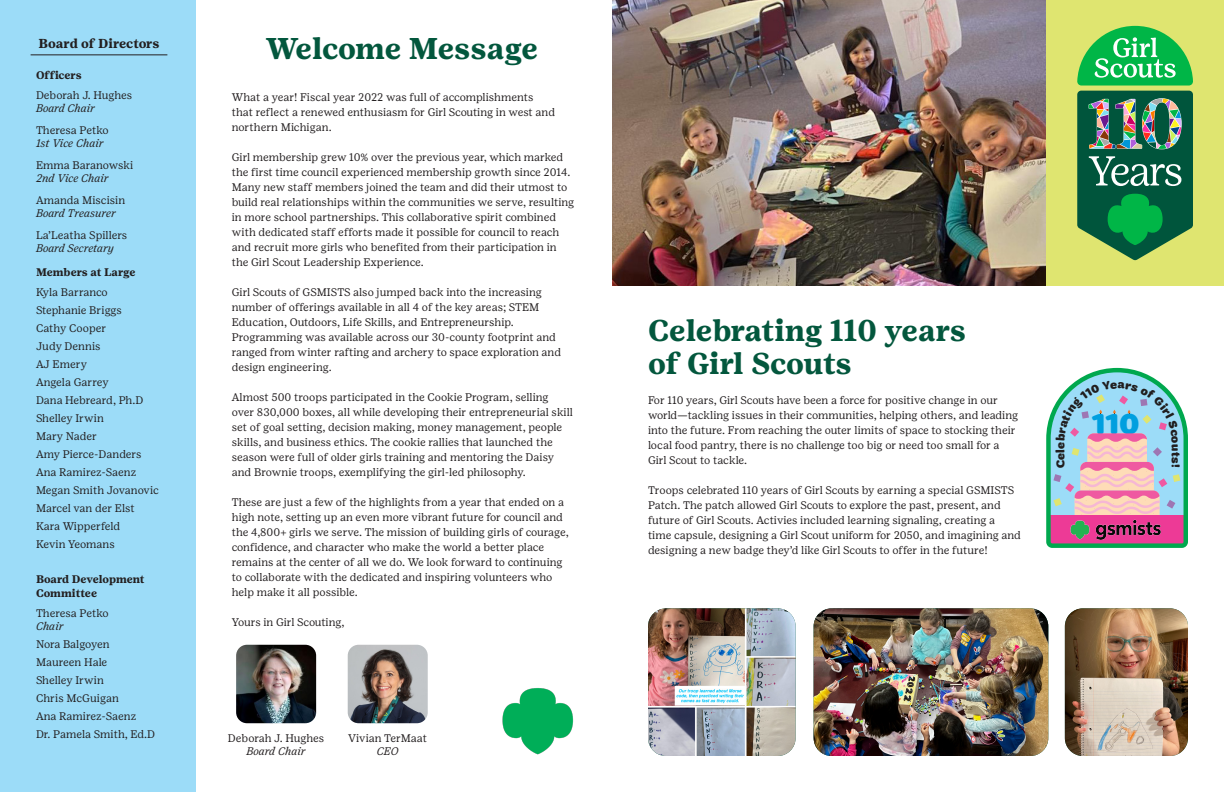
<style>
.page{position:relative;width:1224px;height:792px;background:#fff}
.page>*{position:absolute;margin:0;border:0;box-sizing:border-box;transform-origin:0 0}
.t1{font:900 30.4px "Trefoil Sans";color:#009fdf}
.t2{font:700 30px "Girl Scout Text";letter-spacing:-.015em;color:#03573d}
.t3{font:700 13px "Girl Scout Text";color:#231f20}
.t4{font:900 12px "Trefoil Sans";letter-spacing:.04em;color:#211e1e}
.t5{font:11px/15px "Girl Scout Text";color:#231f20}
.t6{font:700 11px/20px "Girl Scout Text";color:#231f20}
.t7{font:11px "Girl Scout Text";letter-spacing:-.02em;color:#231f20}
.t8{font:11px "Girl Scout Text";letter-spacing:-.025em;color:#231f20}
.t9{font:italic 11px "Girl Scout Text";letter-spacing:-.01em;color:#231f20}
.s1{font-style:italic}
.s2{font-weight:400}
</style>
<div class="page">
<div style="left:0;top:0;width:196px;height:792px;background:#9cdcf8"></div>
<img style="left:236px;top:645px;width:80px;height:78px">
<img style="left:348px;top:645px;width:80px;height:78px">
<hr style="left:31px;top:54px;width:136px;height:1px;background:#231f20">
<div style="left:983px;top:0;width:241px;height:286px;background:#dfe570"></div>
<img style="left:612px;top:0;width:433px;height:286px">
<svg style="left:1077px;top:26px;width:116px;height:234px;background:#3f925a"></svg>
<img style="left:648px;top:608px;width:148px;height:148px">
<img style="left:814px;top:608px;width:234px;height:148px">
<img style="left:1065px;top:608px;width:123px;height:148px">
<img style="left:502px;top:688px;width:72px;height:67px">
<svg style="left:1046px;top:368px;width:142px;height:180px;background:#b2b7c5"></svg>
<p class="t3" style="left:39px;top:36px;width:122px">Board of Directors</p>
<p class="t6" style="left:36px;top:66px;width:47px">Officers</p>
<p class="t5" style="left:36px;top:89px;width:98px;line-height:13px">Deborah J. Hughes<br><span class="s1">Board Chair</span></p>
<p class="t5" style="left:36px;top:124px;width:74px;line-height:13px">Theresa Petko<br><span class="s1">1st Vice Chair</span></p>
<p class="t5" style="left:36px;top:159px;width:99px;line-height:13px">Emma Baranowski<br><span class="s1">2nd Vice Chair</span></p>
<p class="t5" style="left:36px;top:194px;width:91px;line-height:13px">Amanda Miscisin<br><span class="s1">Board Treasurer</span></p>
<p class="t5" style="left:36px;top:229px;width:93px;line-height:13px">La’Leatha Spillers<br><span class="s1">Board Secretary</span></p>
<p class="t6" style="left:36px;top:262px;width:101px">Members at Large<br><span class="s2">Kyla Barranco</span></p>
<p class="t5" style="left:36px;top:303px;width:87px">Stephanie Briggs</p>
<p class="t5" style="left:36px;top:321px;width:72px">Cathy Cooper</p>
<p class="t5" style="left:36px;top:339px;width:66px">Judy Dennis</p>
<p class="t5" style="left:36px;top:357px;width:52px">AJ Emery</p>
<p class="t5" style="left:36px;top:375px;width:74px">Angela Garrey</p>
<p class="t5" style="left:36px;top:393px;width:109px">Dana Hebreard, Ph.D</p>
<p class="t5" style="left:36px;top:411px;width:70px">Shelley Irwin</p>
<p class="t5" style="left:36px;top:429px;width:62px">Mary Nader</p>
<p class="t5" style="left:36px;top:447px;width:107px">Amy Pierce-Danders</p>
<p class="t5" style="left:36px;top:465px;width:102px">Ana Ramirez-Saenz</p>
<p class="t5" style="left:36px;top:483px;width:124px">Megan Smith Jovanovic</p>
<p class="t5" style="left:36px;top:501px;width:100px">Marcel van der Elst</p>
<p class="t5" style="left:36px;top:519px;width:86px">Kara Wipperfeld</p>
<p class="t5" style="left:36px;top:537px;width:80px">Kevin Yeomans</p>
<p class="t6" style="left:36px;top:569px;width:110px">Board Development</p>
<p class="t6" style="left:36px;top:583px;width:63px">Committee</p>
<p class="t5" style="left:36px;top:606px;width:74px;line-height:13px">Theresa Petko<br><span class="s1">Chair</span></p>
<p class="t7" style="left:36px;top:637px;width:75px">Nora Balgoyen</p>
<p class="t5" style="left:36px;top:654px;width:73px">Maureen Hale</p>
<p class="t5" style="left:36px;top:672px;width:70px">Shelley Irwin</p>
<p class="t5" style="left:36px;top:690px;width:85px">Chris McGuigan</p>
<p class="t5" style="left:36px;top:708px;width:102px">Ana Ramirez-Saenz</p>
<p class="t5" style="left:36px;top:726px;width:121px">Dr. Pamela Smith, Ed.D</p>
<p class="t2" style="left:266px;top:30px;width:274px">Welcome Message</p>
<p class="t5" style="left:232px;top:89px;width:325px">What a year! Fiscal year 2022 was full of accomplishments that reflect a renewed enthusiasm for Girl Scouting in west and northern Michigan.</p>
<p class="t5" style="left:232px;top:149px;width:344px">Girl membership grew 10% over the previous year, which marked the first time council experienced membership growth since 2014.<br>Many new staff members joined the team and did their utmost to build real relationships within the communities we serve, resulting in more school partnerships. This collaborative spirit combined with dedicated staff efforts made it possible for council to reach and recruit more girls who benefited from their participation in the Girl Scout Leadership Experience.</p>
<p class="t5" style="left:232px;top:284px;width:331px">Girl Scouts of GSMISTS also jumped back into the increasing number of offerings available in all 4 of the key areas; STEM Education, Outdoors, Life Skills, and Entrepreneurship.<br>Programming was available across our 30-county footprint and ranged from winter rafting and archery to space exploration and design engineering.</p>
<p class="t5" style="left:232px;top:389px;width:343px">Almost 500 troops participated in the Cookie Program, selling over 830,000 boxes, all while developing their entrepreneurial skill set of goal setting, decision making, money management, people skills, and business ethics. The cookie rallies that launched the season were full of older girls training and mentoring the Daisy and Brownie troops, exemplifying the girl-led philosophy.</p>
<p class="t5" style="left:232px;top:494px;width:338px">These are just a few of the highlights from a year that ended on a high note, setting up an even more vibrant future for council and the 4,800+ girls we serve. The mission of building girls of courage, confidence, and character who make the world a better place remains at the center of all we do. We look forward to continuing</p>
<p class="t5" style="left:232px;top:569px;width:322px">to collaborate with the dedicated and inspiring volunteers who help make it all possible.</p>
<p class="t8" style="left:232px;top:615px;width:114px">Yours in Girl Scouting,</p>
<p class="t5" style="left:228px;top:730px;width:98px">Deborah J. Hughes</p>
<p class="t9" style="left:247px;top:745px;width:61px">Board Chair</p>
<p class="t5" style="left:348px;top:730px;width:80px">Vivian TerMaat</p>
<p class="t9" style="left:377px;top:745px;width:23px">CEO</p>
<p class="t2" style="left:648px;top:312px;width:320px">Celebrating 110 years</p>
<p class="t2" style="left:648px;top:345px;width:205px">of Girl Scouts</p>
<p class="t5" style="left:648px;top:392px;width:372px">For 110 years, Girl Scouts have been a force for positive change in our world—tackling issues in their communities, helping others, and leading into the future. From reaching the outer limits of space to stocking their local food pantry, there is no challenge too big or need too small for a</p>
<p class="t7" style="left:648px;top:453px;width:101px">Girl Scout to tackle.</p>
<p class="t5" style="left:648px;top:482px;width:374px">Troops celebrated 110 years of Girl Scouts by earning a special GSMISTS Patch. The patch allowed Girl Scouts to explore the past, present, and future of Girl Scouts. Activies included learning signaling, creating a time capsule, designing a Girl Scout uniform for 2050, and imagining and designing a new badge they’d like Girl Scouts to offer in the future!</p>
<p class="t1" style="left:1092px;top:407px;width:49px">110</p>
<p class="t4" style="left:1054px;top:468px;width:28px;rotate:-90deg">Cele</p>
<p class="t4" style="left:1182px;top:444px;width:25px;rotate:90deg">uts!</p>
</div>
